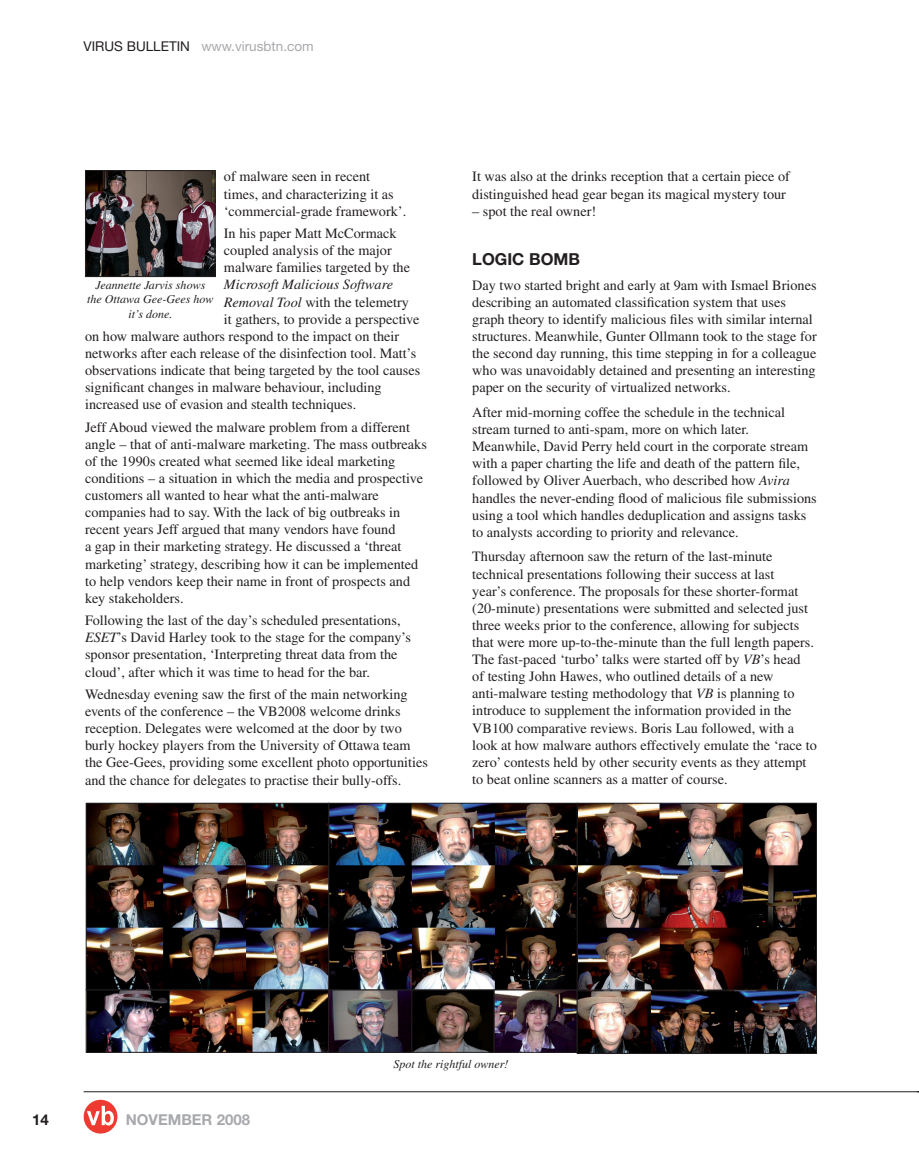
<style>
.page{position:relative;width:919px;height:1166px;background:#fff}
.page>*{position:absolute;margin:0;border:0;box-sizing:border-box;transform-origin:0 0}
.t1{font:700 16.5px "Helvetica Neue";color:#231f20}
.t2{font:700 15px "Helvetica Neue";color:#a8a9ad}
.t3{font:700 15px "Helvetica Neue";color:#231f20}
.t4{font:14.25px/17.1px "Times";color:#231f20}
.t5{font:italic 14.25px "Times";color:#231f20}
.t6{font:13.5px "Helvetica Neue";color:#a8a9ad}
.t7{font:italic 12px/14.4px "Times";color:#231f20;text-align:center}
.s1{color:#231f20}
.s2{font-style:italic}
</style>
<div class="page">
<hr style="left:84px;top:1091px;width:834px;height:1px;background:#231f20">
<div style="left:84px;top:1099px;width:33px;height:34px;background:#ee3b32;border-radius:50%"></div>
<svg style="left:87px;top:1105px;width:27px;height:20px"></svg>
<img style="left:88px;top:804px;width:726px;height:184px">
<div style="left:576px;top:802px;width:240px;height:188px;border:1px solid #231f20"></div>
<div style="left:328px;top:802px;width:249px;height:188px;border:1px solid #231f20"></div>
<div style="left:86px;top:802px;width:243px;height:188px;border:1px solid #231f20"></div>
<img style="left:88px;top:991px;width:487px;height:59px">
<div style="left:86px;top:989px;width:244px;height:63px;border:1px solid #231f20"></div>
<div style="left:493px;top:989px;width:84px;height:63px;border:1px solid #231f20"></div>
<div style="left:410px;top:989px;width:84px;height:63px;border:1px solid #231f20"></div>
<div style="left:328px;top:989px;width:84px;height:63px;border:1px solid #231f20"></div>
<img style="left:578px;top:992px;width:236px;height:59px">
<div style="left:576px;top:990px;width:240px;height:63px;border:1px solid #231f20"></div>
<img style="left:87px;top:172px;width:126px;height:103px">
<div style="left:85px;top:170px;width:130px;height:107px;border:1px solid #231f20"></div>
<p class="t6" style="left:83px;top:41px;width:231px"><span class="s1">VIRUS BULLETIN</span> www.virusbtn.com</p>
<p class="t4" style="left:224px;top:169px;width:184px">of malware seen in recent times, and characterizing it as ‘commercial-grade framework’.</p>
<p class="t4" style="left:224px;top:226px;width:188px">In his paper Matt McCormack coupled analysis of the major malware families targeted by the</p>
<p class="t5" style="left:224px;top:279px;width:171px">Microsoft Malicious Software</p>
<p class="t4" style="left:224px;top:294px;width:187px"><span class="s2">Removal Tool</span> with the telemetry</p>
<p class="t4" style="left:224px;top:311px;width:197px">it gathers, to provide a perspective</p>
<p class="t4" style="left:85px;top:328px;width:315px">on how malware authors respond to the impact on their</p>
<p class="t4" style="left:85px;top:346px;width:333px">networks after each release of the disinfection tool. Matt’s</p>
<p class="t4" style="left:85px;top:363px;width:337px">observations indicate that being targeted by the tool causes</p>
<p class="t4" style="left:85px;top:380px;width:298px">significant changes in malware behaviour, including</p>
<p class="t4" style="left:85px;top:397px;width:273px">increased use of evasion and stealth techniques.</p>
<p class="t4" style="left:85px;top:419px;width:343px">Jeff Aboud viewed the malware problem from a different angle – that of anti-malware marketing. The mass outbreaks of the 1990s created what seemed like ideal marketing conditions – a situation in which the media and prospective customers all wanted to hear what the anti-malware companies had to say. With the lack of big outbreaks in recent years Jeff argued that many vendors have found<br>a gap in their marketing strategy. He discussed a ‘threat marketing’ strategy, describing how it can be implemented to help vendors keep their name in front of prospects and key stakeholders.</p>
<p class="t4" style="left:85px;top:613px;width:327px">Following the last of the day’s scheduled presentations, <span class="s2">ESET</span>’s David Harley took to the stage for the company’s sponsor presentation, ‘Interpreting threat data from the cloud’, after which it was time to head for the bar.</p>
<p class="t4" style="left:85px;top:686px;width:344px">Wednesday evening saw the first of the main networking events of the conference – the VB2008 welcome drinks reception. Delegates were welcomed at the door by two burly hockey players from the University of Ottawa team the Gee-Gees, providing some excellent photo opportunities and the chance for delegates to practise their bully-offs.</p>
<p class="t7" style="left:87px;top:279px;width:128px">Jeannette Jarvis shows the Ottawa Gee-Gees how it’s done.</p>
<p class="t4" style="left:472px;top:169px;width:319px">It was also at the drinks reception that a certain piece of distinguished head gear began its magical mystery tour</p>
<p class="t4" style="left:472px;top:203px;width:125px">– spot the real owner!</p>
<p class="t1" style="left:472px;top:253px;width:109px">LOGIC BOMB</p>
<p class="t4" style="left:472px;top:278px;width:346px">Day two started bright and early at 9am with Ismael Briones describing an automated classification system that uses graph theory to identify malicious files with similar internal structures. Meanwhile, Gunter Ollmann took to the stage for the second day running, this time stepping in for a colleague who was unavoidably detained and presenting an interesting paper on the security of virtualized networks.</p>
<p class="t4" style="left:472px;top:405px;width:346px">After mid-morning coffee the schedule in the technical stream turned to anti-spam, more on which later.<br>Meanwhile, David Perry held court in the corporate stream with a paper charting the life and death of the pattern file, followed by Oliver Auerbach, who described how <span class="s2">Avira </span>handles the never-ending flood of malicious file submissions using a tool which handles deduplication and assigns tasks to analysts according to priority and relevance.</p>
<p class="t4" style="left:472px;top:549px;width:346px">Thursday afternoon saw the return of the last-minute technical presentations following their success at last<br>year’s conference. The proposals for these shorter-format (20-minute) presentations were submitted and selected just three weeks prior to the conference, allowing for subjects that were more up-to-the-minute than the full length papers.<br>The fast-paced ‘turbo’ talks were started off by <span class="s2">VB</span>’s head<br>of testing John Hawes, who outlined details of a new anti-malware testing methodology that <span class="s2">VB</span> is planning to introduce to supplement the information provided in the VB100 comparative reviews. Boris Lau followed, with a look at how malware authors effectively emulate the ‘race to zero’ contests held by other security events as they attempt to beat online scanners as a matter of course.</p>
<p class="t3" style="left:32px;top:1113px;width:18px">14</p>
<p class="t2" style="left:126px;top:1113px;width:126px">NOVEMBER 2008</p>
<p class="t7" style="left:393px;top:1057px;width:117px">Spot the rightful owner!</p>
</div>
